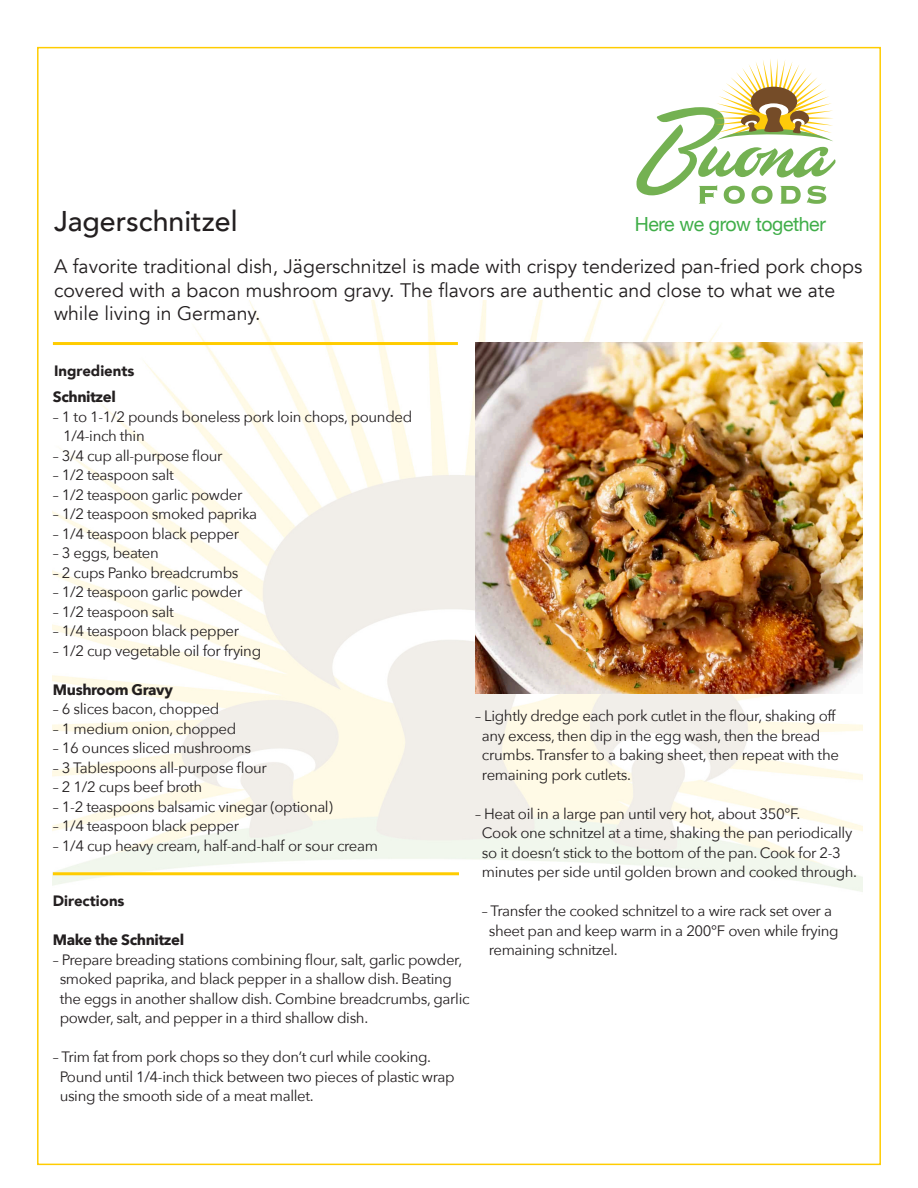
<style>
.page{position:relative;width:918px;height:1188px;background:#fff}
.page>*{position:absolute;margin:0;border:0;box-sizing:border-box;transform-origin:0 0}
.t1{font:500 28.5px "Avenir";color:#231f20}
.t2{font:19.5px/23.4px "Avenir";color:#231f20}
.t3{font:19.5px "Helvetica Neue";letter-spacing:-.02em;color:#40ae49}
.t4{font:15px "Avenir Next";letter-spacing:-.025em;color:#231f20}
.t5{font:700 15px "Avenir Next";letter-spacing:-.025em;color:#231f20}
.t6{font:900 15px "Avenir";color:#231f20}
</style>
<div class="page">
<img style="left:53px;top:301px;width:810px;height:591px">
<svg style="left:636px;top:59px;width:200px;height:145px"></svg>
<img style="left:475px;top:342px;width:388px;height:351px">
<hr style="left:53px;top:342px;width:405px;height:3px;background:#fc0">
<hr style="left:53px;top:872px;width:406px;height:3px;background:#fc0">
<p class="t1" style="left:54px;top:196px;width:185px">Jagerschnitzel</p>
<p class="t3" style="left:635px;top:210px;width:193px">Here we grow together</p>
<p class="t2" style="left:54px;top:255px;width:810px">A favorite traditional dish, Jägerschnitzel is made with crispy tenderized pan-fried pork chops covered with a bacon mushroom gravy. The flavors are authentic and close to what we ate while living in Germany.</p>
<p class="t6" style="left:54px;top:358px;width:82px">Ingredients</p>
<p class="t5" style="left:53px;top:384px;width:65px">Schnitzel</p>
<p class="t4" style="left:53px;top:404px;width:361px">– 1 to 1-1/2 pounds boneless pork loin chops, pounded</p>
<p class="t4" style="left:63px;top:423px;width:83px">1/4-inch thin</p>
<p class="t4" style="left:53px;top:443px;width:171px">– 3/4 cup all-purpose flour</p>
<p class="t4" style="left:53px;top:462px;width:123px">– 1/2 teaspoon salt</p>
<p class="t4" style="left:53px;top:482px;width:191px">– 1/2 teaspoon garlic powder</p>
<p class="t4" style="left:53px;top:501px;width:206px">– 1/2 teaspoon smoked paprika</p>
<p class="t4" style="left:53px;top:521px;width:188px">– 1/4 teaspoon black pepper</p>
<p class="t4" style="left:53px;top:540px;width:107px">– 3 eggs, beaten</p>
<p class="t4" style="left:53px;top:560px;width:187px">– 2 cups Panko breadcrumbs</p>
<p class="t4" style="left:53px;top:579px;width:191px">– 1/2 teaspoon garlic powder</p>
<p class="t4" style="left:53px;top:599px;width:123px">– 1/2 teaspoon salt</p>
<p class="t4" style="left:53px;top:618px;width:188px">– 1/4 teaspoon black pepper</p>
<p class="t4" style="left:53px;top:638px;width:210px">– 1/2 cup vegetable oil for frying</p>
<p class="t5" style="left:53px;top:676px;width:121px">Mushroom Gravy</p>
<p class="t4" style="left:53px;top:696px;width:168px">– 6 slices bacon, chopped</p>
<p class="t4" style="left:53px;top:716px;width:185px">– 1 medium onion, chopped</p>
<p class="t4" style="left:53px;top:735px;width:200px">– 16 ounces sliced mushrooms</p>
<p class="t4" style="left:53px;top:755px;width:216px">– 3 Tablespoons all-purpose flour</p>
<p class="t4" style="left:53px;top:774px;width:151px">– 2 1/2 cups beef broth</p>
<p class="t4" style="left:53px;top:794px;width:281px">– 1-2 teaspoons balsamic vinegar (optional)</p>
<p class="t4" style="left:53px;top:813px;width:188px">– 1/4 teaspoon black pepper</p>
<p class="t4" style="left:53px;top:833px;width:327px">– 1/4 cup heavy cream, half-and-half or sour cream</p>
<p class="t4" style="left:475px;top:703px;width:362px">– Lightly dredge each pork cutlet in the flour, shaking off</p>
<p class="t4" style="left:482px;top:723px;width:340px">any excess, then dip in the egg wash, then the bread</p>
<p class="t4" style="left:482px;top:742px;width:359px">crumbs. Transfer to a baking sheet, then repeat with the</p>
<p class="t4" style="left:482px;top:762px;width:151px">remaining pork cutlets.</p>
<p class="t4" style="left:475px;top:801px;width:327px">– Heat oil in a large pan until very hot, about 350°F.</p>
<p class="t4" style="left:482px;top:820px;width:372px">Cook one schnitzel at a time, shaking the pan periodically</p>
<p class="t4" style="left:482px;top:840px;width:361px">so it doesn’t stick to the bottom of the pan. Cook for 2-3</p>
<p class="t4" style="left:482px;top:859px;width:377px">minutes per side until golden brown and cooked through.</p>
<p class="t4" style="left:482px;top:898px;width:352px">– Transfer the cooked schnitzel to a wire rack set over a</p>
<p class="t4" style="left:489px;top:918px;width:352px">sheet pan and keep warm in a 200°F oven while frying</p>
<p class="t4" style="left:489px;top:937px;width:131px">remaining schnitzel.</p>
<p class="t6" style="left:53px;top:888px;width:73px">Directions</p>
<p class="t5" style="left:53px;top:927px;width:133px">Make the Schnitzel</p>
<p class="t4" style="left:53px;top:947px;width:411px">– Prepare breading stations combining flour, salt, garlic powder,</p>
<p class="t4" style="left:60px;top:966px;width:394px">smoked paprika, and black pepper in a shallow dish. Beating</p>
<p class="t4" style="left:60px;top:986px;width:411px">the eggs in another shallow dish. Combine breadcrumbs, garlic</p>
<p class="t4" style="left:60px;top:1005px;width:310px">powder, salt, and pepper in a third shallow dish.</p>
<p class="t4" style="left:53px;top:1044px;width:380px">– Trim fat from pork chops so they don’t curl while cooking.</p>
<p class="t4" style="left:60px;top:1064px;width:397px">Pound until 1/4-inch thick between two pieces of plastic wrap</p>
<p class="t4" style="left:60px;top:1083px;width:256px">using the smooth side of a meat mallet.</p>
</div>
